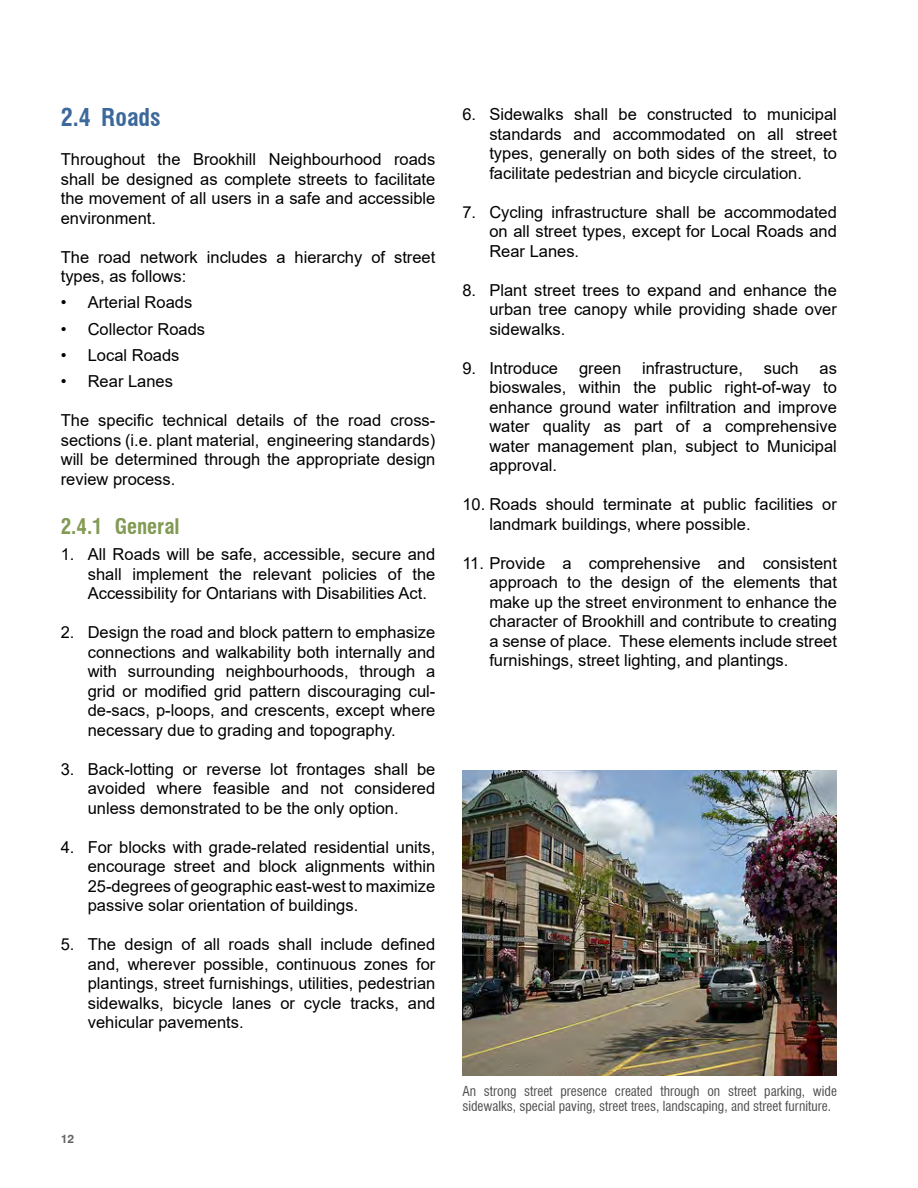
<style>
.page{position:relative;width:918px;height:1188px;background:#fff}
.page>*{position:absolute;margin:0;border:0;box-sizing:border-box;transform-origin:0 0}
.Sub-title{font:700 condensed 24px "Swiss 721 BT";color:#3c699b}
.Sub-title_2{font:700 condensed 21px "Swiss 721 BT";color:#829a53}
.Body_Text{font:16.5px/19.5px "Arial";color:#000;text-align:justify}
.t1{font:condensed 13.5px/15px "Swiss 721 BT";color:#4d4d4f}
.t2{font:700 12px "Swiss 721 BT";color:#636466}
</style>
<div class="page">
<img style="left:462px;top:771px;width:375px;height:304px">
<p class="Sub-title" style="left:61px;top:103px;width:102px">2.4 Roads</p>
<p class="Body_Text" style="left:61px;top:150px;width:376px">Throughout the Brookhill Neighbourhood roads shall be designed as complete streets to facilitate the movement of all users in a safe and accessible environment.</p>
<p class="Body_Text" style="left:61px;top:247px;width:376px">The road network includes a hierarchy of street types, as follows:</p>
<p class="Body_Text" style="left:61px;top:293px;width:133px">• Arterial Roads</p>
<p class="Body_Text" style="left:61px;top:319px;width:146px">• Collector Roads</p>
<p class="Body_Text" style="left:61px;top:345px;width:120px">• Local Roads</p>
<p class="Body_Text" style="left:61px;top:372px;width:114px">• Rear Lanes</p>
<p class="Body_Text" style="left:61px;top:411px;width:376px">The specific technical details of the road cross&shy;sections (i.e. plant material, engineering standards) will be determined through the appropriate design review process.</p>
<p class="Sub-title_2" style="left:61px;top:514px;width:120px">2.4.1 General</p>
<p class="Body_Text" style="left:88px;top:545px;width:349px;text-indent:-27px">1. All Roads will be safe, accessible, secure and shall implement the relevant policies of the Accessibility for Ontarians with Disabilities Act.</p>
<p class="Body_Text" style="left:88px;top:623px;width:349px;text-indent:-27px">2. Design the road and block pattern to emphasize connections and walkability both internally and with surrounding neighbourhoods, through a grid or modified grid pattern discouraging cul&shy;de-sacs, p-loops, and crescents, except where necessary due to grading and topography.</p>
<p class="Body_Text" style="left:88px;top:759px;width:349px;text-indent:-27px">3. Back-lotting or reverse lot frontages shall be avoided where feasible and not considered unless demonstrated to be the only option.</p>
<p class="Body_Text" style="left:88px;top:837px;width:349px;text-indent:-27px">4. For blocks with grade-related residential units, encourage street and block alignments within 25-degrees of geographic east-west to maximize passive solar orientation of buildings.</p>
<p class="Body_Text" style="left:88px;top:935px;width:349px;text-indent:-27px">5. The design of all roads shall include defined and, wherever possible, continuous zones for plantings, street furnishings, utilities, pedestrian sidewalks, bicycle lanes or cycle tracks, and vehicular pavements.</p>
<p class="t2" style="left:61px;top:1132px;width:15px">12</p>
<p class="Body_Text" style="left:489px;top:104px;width:349px;text-indent:-27px">6. Sidewalks shall be constructed to municipal standards and accommodated on all street types, generally on both sides of the street, to facilitate pedestrian and bicycle circulation.</p>
<p class="Body_Text" style="left:489px;top:202px;width:349px;text-indent:-27px">7. Cycling infrastructure shall be accommodated on all street types, except for Local Roads and Rear Lanes.</p>
<p class="Body_Text" style="left:489px;top:280px;width:349px;text-indent:-27px">8. Plant street trees to expand and enhance the urban tree canopy while providing shade over sidewalks.</p>
<p class="Body_Text" style="left:462px;top:358px;width:97px">9. Introduce</p>
<p class="Body_Text" style="left:579px;top:358px;width:44px">green</p>
<p class="Body_Text" style="left:642px;top:358px;width:102px">infrastructure,</p>
<p class="Body_Text" style="left:764px;top:358px;width:36px">such</p>
<p class="Body_Text" style="left:489px;top:358px;width:349px;text-indent:330px">as bioswales, within the public right-of-way to enhance ground water infiltration and improve water quality as part of a comprehensive water management plan, subject to Municipal approval.</p>
<p class="Body_Text" style="left:489px;top:494px;width:349px;text-indent:-27px">10. Roads should terminate at public facilities or landmark buildings, where possible.</p>
<p class="Body_Text" style="left:489px;top:553px;width:349px;text-indent:-27px">11. Provide a comprehensive and consistent approach to the design of the elements that make up the street environment to enhance the character of Brookhill and contribute to creating a sense of place. These elements include street furnishings, street lighting, and plantings.</p>
<p class="t1" style="left:462px;top:1083px;width:376px">An strong street presence created through on street parking, wide sidewalks, special paving, street trees, landscaping, and street furniture.</p>
</div>
